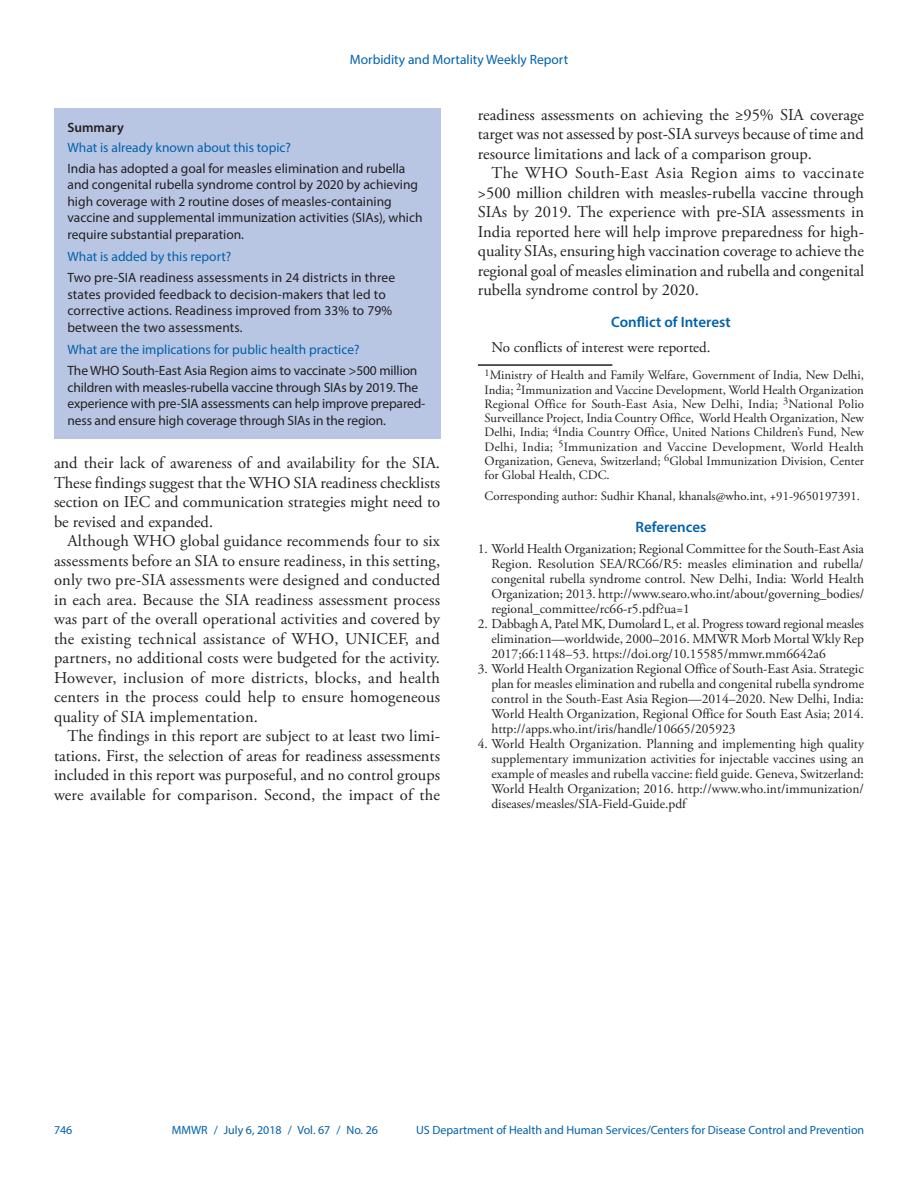
<style>
.page{position:relative;width:918px;height:1188px;background:#fff}
.page>*{position:absolute;margin:0;border:0;box-sizing:border-box;transform-origin:0 0}
.Paragraph{font:16.5px/19.5px "Adobe Garamond Pro";color:#231f20;text-align:justify}
.Conflict_of_Interest{font:15px "Adobe Garamond Pro";color:#231f20}
.Conflict_of_Interest-2{font:600 15px "Myriad Pro";color:#0161ab}
.Ref_Title{font:600 15px "Myriad Pro";color:#0161ab}
.References{font:13.5px/15px "Adobe Garamond Pro";color:#231f20;text-align:justify}
.Summary_Box_Text{font:13.5px/16.5px "Myriad Pro";color:#231f20}
.Summary_Box_Heading{font:13.5px "Myriad Pro";color:#0161ab}
.Figure_Title{font:600 13.5px "Myriad Pro";color:#231f20}
.Author_Affiliations{font:12.75px/14.2px "Adobe Garamond Pro";color:#231f20;text-align:justify}
.Corresponding_Author{font:12.75px "Adobe Garamond Pro";color:#231f20}
.t1{font:12px "Myriad Pro";color:#0161ab}
</style>
<div class="page">
<hr style="left:478px;top:364px;width:134px;height:2px;background:#231f20">
<div style="left:54px;top:108px;width:386px;height:330px;background:#b8c6e3"></div>
<p class="Summary_Box_Heading" style="left:350px;top:51px;width:220px">Morbidity and Mortality Weekly Report</p>
<p class="Figure_Title" style="left:68px;top:119px;width:58px">Summary</p>
<p class="Summary_Box_Heading" style="left:68px;top:139px;width:225px">What is already known about this topic?</p>
<p class="Summary_Box_Text" style="left:68px;top:160px;width:357px">India has adopted a goal for measles elimination and rubella and congenital rubella syndrome control by 2020 by achieving high coverage with 2 routine doses of measles-containing vaccine and supplemental immunization activities (SIAs), which require substantial preparation.</p>
<p class="Summary_Box_Heading" style="left:68px;top:249px;width:165px">What is added by this report?</p>
<p class="Summary_Box_Text" style="left:68px;top:269px;width:329px">Two pre-SIA readiness assessments in 24 districts in three states provided feedback to decision-makers that led to corrective actions. Readiness improved from 33% to 79% between the two assessments.</p>
<p class="Summary_Box_Heading" style="left:68px;top:342px;width:294px">What are the implications for public health practice?</p>
<p class="Summary_Box_Text" style="left:68px;top:362px;width:359px">The WHO South-East Asia Region aims to vaccinate &gt;500 million children with measles-rubella vaccine through SIAs by 2019. The experience with pre-SIA assessments can help improve prepared&shy;ness and ensure high coverage through SIAs in the region.</p>
<p class="Paragraph" style="left:54px;top:454px;width:388px">and their lack of awareness of and availability for the SIA.<br>These findings suggest that the WHO SIA readiness checklists section on IEC and communication strategies might need to be revised and expanded.</p>
<p class="Paragraph" style="left:54px;top:532px;width:388px;text-indent:14px">Although WHO global guidance recommends four to six assessments before an SIA to ensure readiness, in this setting, only two pre-SIA assessments were designed and conducted in each area. Because the SIA readiness assessment process was part of the overall operational activities and covered by the existing technical assistance of WHO, UNICEF, and partners, no additional costs were budgeted for the activity.<br>However, inclusion of more districts, blocks, and health centers in the process could help to ensure homogeneous quality of SIA implementation.</p>
<p class="Paragraph" style="left:54px;top:727px;width:388px;text-indent:14px">The findings in this report are subject to at least two limi&shy;tations. First, the selection of areas for readiness assessments included in this report was purposeful, and no control groups were available for comparison. Second, the impact of the</p>
<p class="Paragraph" style="left:478px;top:106px;width:388px">readiness assessments on achieving the ≥95% SIA coverage target was not assessed by post-SIA surveys because of time and resource limitations and lack of a comparison group.</p>
<p class="Paragraph" style="left:478px;top:164px;width:388px;text-indent:14px">The WHO South-East Asia Region aims to vaccinate &gt;500 million children with measles-rubella vaccine through SIAs by 2019. The experience with pre-SIA assessments in India reported here will help improve preparedness for high&shy;quality SIAs, ensuring high vaccination coverage to achieve the regional goal of measles elimination and rubella and congenital rubella syndrome control by 2020.</p>
<h1 class="Conflict_of_Interest-2" style="left:611px;top:312px;width:121px">Conflict of Interest</h1>
<h1 class="Conflict_of_Interest" style="left:491px;top:338px;width:221px">No conflicts of interest were reported.</h1>
<p class="Author_Affiliations" style="left:485px;top:369px;width:381px"><sup>1</sup>Ministry of Health and Family Welfare, Government of India, New Delhi, India; <sup>2</sup>Immunization and Vaccine Development, World Health Organization Regional Office for South-East Asia, New Delhi, India; <sup>3</sup>National Polio Surveillance Project, India Country Office, World Health Organization, New Delhi, India; <sup>4</sup>India Country Office, United Nations Children’s Fund, New Delhi, India; <sup>5</sup>Immunization and Vaccine Development, World Health Organization, Geneva, Switzerland; <sup>6</sup>Global Immunization Division, Center for Global Health, CDC.</p>
<p class="Corresponding_Author" style="left:485px;top:489px;width:377px">Corresponding author: Sudhir Khanal, khanals@who.int, +91-9650197391.</p>
<p class="Ref_Title" style="left:636px;top:517px;width:72px">References</p>
<p class="References" style="left:491px;top:542px;width:374px;text-indent:-14px">1. World Health Organization; Regional Committee for the South-East Asia Region. Resolution SEA/RC66/R5: measles elimination and rubella/ congenital rubella syndrome control. New Delhi, India: World Health Organization; 2013. http://www.searo.who.int/about/governing_bodies/ regional_committee/rc66-r5.pdf?ua=1</p>
<p class="References" style="left:491px;top:617px;width:374px;text-indent:-14px">2. Dabbagh A, Patel MK, Dumolard L, et al. Progress toward regional measles elimination—worldwide, 2000–2016. MMWR Morb Mortal Wkly Rep 2017;66:1148–53. https://doi.org/10.15585/mmwr.mm6642a6</p>
<p class="References" style="left:491px;top:662px;width:374px;text-indent:-14px">3. World Health Organization Regional Office of South-East Asia. Strategic plan for measles elimination and rubella and congenital rubella syndrome control in the South-East Asia Region—2014–2020. New Delhi, India:<br>World Health Organization, Regional Office for South East Asia; 2014. http://apps.who.int/iris/handle/10665/205923</p>
<p class="References" style="left:491px;top:737px;width:374px;text-indent:-14px">4. World Health Organization. Planning and implementing high quality supplementary immunization activities for injectable vaccines using an example of measles and rubella vaccine: field guide. Geneva, Switzerland:<br>World Health Organization; 2016. http://www.who.int/immunization/ diseases/measles/SIA-Field-Guide.pdf</p>
<p class="t1" style="left:54px;top:1123px;width:20px">746</p>
<p class="t1" style="left:172px;top:1123px;width:208px">MMWR / July 6, 2018 / Vol. 67 / No. 26</p>
<p class="t1" style="left:416px;top:1123px;width:450px">US Department of Health and Human Services/Centers for Disease Control and Prevention</p>
</div>
